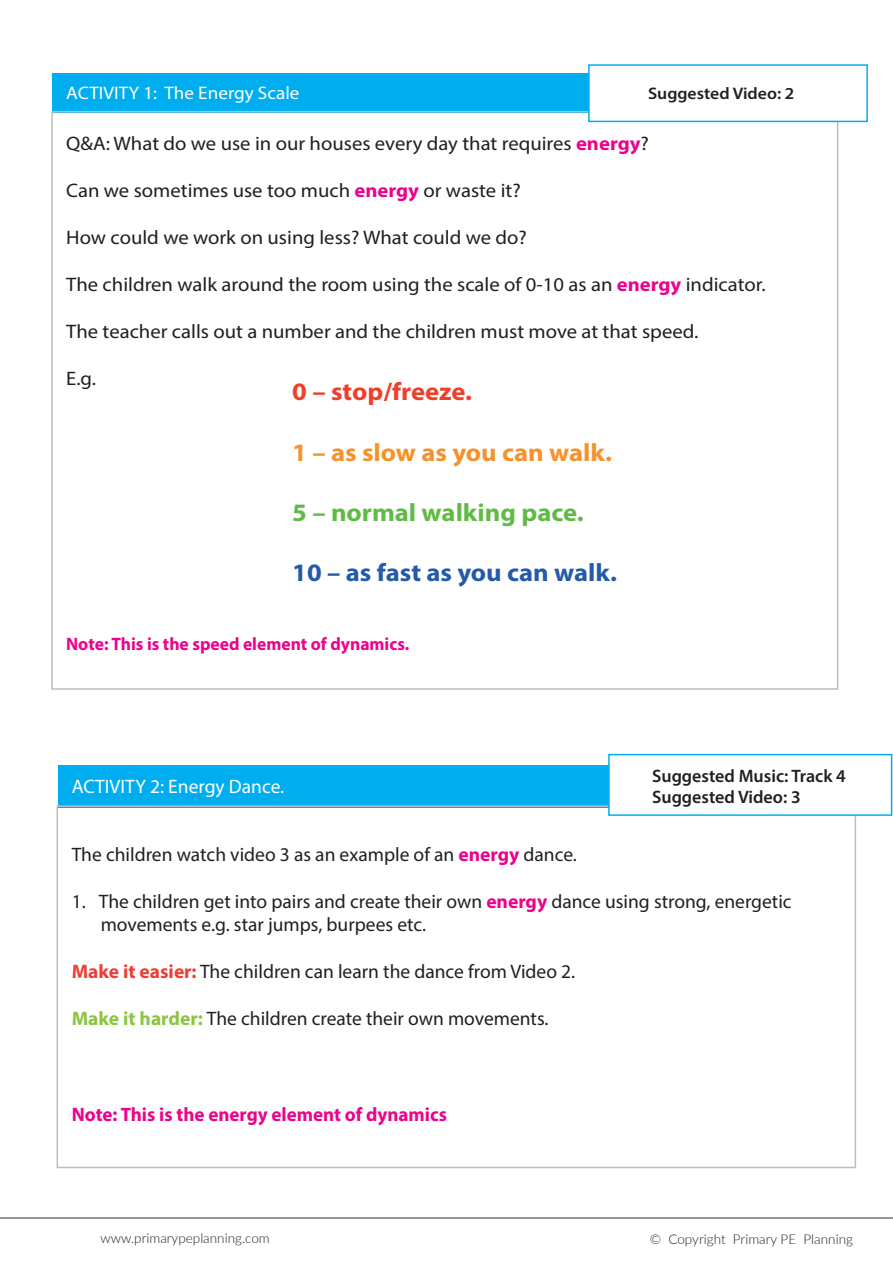
<style>
.page{position:relative;width:893px;height:1263px;background:#fff}
.page>*{position:absolute;margin:0;border:0;box-sizing:border-box;transform-origin:0 0}
.t1{font:700 25.2px "Myriad Pro";color:#255aa9;scale:1.06 1}
.t2{font:700 25.2px "Myriad Pro";color:#f6922b;scale:1.06 1}
.t3{font:700 25.2px "Myriad Pro";color:#60bb46;scale:1.06 1}
.t4{font:700 25.2px "Myriad Pro";color:#ef3f2b;scale:1.06 1}
.t5{font:19.5px "Myriad Pro";color:#231f20;scale:1.06 1}
.t6{font:19.5px/23.4px "Myriad Pro";color:#231f20}
.t7{font:700 19.5px "Myriad Pro";color:#ed028c}
.t8{font:19.5px "Myriad Pro";color:#fff}
.t9{font:18.15px "Myriad Pro";color:#fff;scale:1.06 1}
.t10{font:700 18px "Myriad Pro";color:#ed028c}
.t11{font:600 18px/21.6px "Myriad Pro";color:#231f20}
.t12{font:600 16.8px "Myriad Pro";color:#231f20;scale:1.06 1}
.t13{font:300 13.5px "Lato";color:#231f20}
.s1{font-weight:700;color:#ed028c}
.s2{font-weight:700;color:#ee3e35}
.s3{font-weight:700;color:#8bc63e}
</style>
<div class="page">
<hr style="left:0;top:1217px;width:893px;height:2px;background:#939598">
<div style="left:53px;top:74px;width:787px;height:39px;background:#00aeef"></div>
<div style="left:588px;top:64px;width:280px;height:58px;background:#fff;border:2px solid #00aeef"></div>
<div style="left:58px;top:765px;width:799px;height:42px;background:#00aeef"></div>
<div style="left:57px;top:805px;width:799px;height:363px;border:2px solid #bcbdc0"></div>
<div style="left:609px;top:754px;width:283px;height:61px;background:#fff"></div>
<div style="left:608px;top:754px;width:284px;height:62px;border:2px solid #00aeef"></div>
<p class="t9" style="left:66px;top:82px;width:222px">ACTIVITY 1: The Energy Scale</p>
<p class="t5" style="left:66px;top:131px;width:551px">Q&amp;A: What do we use in our houses every day that requires <span class="s1">energy</span>?</p>
<p class="t5" style="left:66px;top:178px;width:430px">Can we sometimes use too much <span class="s1">energy</span> or waste it?</p>
<p class="t5" style="left:66px;top:225px;width:436px">How could we work on using less? What could we do?</p>
<p class="t5" style="left:66px;top:272px;width:661px">The children walk around the room using the scale of 0-10 as an <span class="s1">energy</span> indicator.</p>
<p class="t5" style="left:66px;top:319px;width:598px">The teacher calls out a number and the children must move at that speed.</p>
<p class="t5" style="left:66px;top:366px;width:30px">E.g.</p>
<p class="t12" style="left:648px;top:83px;width:139px">Suggested Video: 2</p>
<p class="t4" style="left:292px;top:375px;width:171px">0 – stop/freeze.</p>
<p class="t2" style="left:292px;top:436px;width:303px">1 – as slow as you can walk.</p>
<p class="t3" style="left:292px;top:496px;width:276px">5 – normal walking pace.</p>
<p class="t1" style="left:292px;top:556px;width:308px">10 – as fast as you can walk.</p>
<p class="t10" style="left:66px;top:632px;width:345px">Note: This is the speed element of dynamics.</p>
<p class="t8" style="left:72px;top:774px;width:214px">ACTIVITY 2: Energy Dance.</p>
<p class="t11" style="left:652px;top:764px;width:195px">Suggested Music: Track 4<br>Suggested Video: 3</p>
<p class="t6" style="left:72px;top:843px;width:507px">The children watch video 3 as an example of an <span class="s1">energy</span> dance.</p>
<p class="t6" style="left:101px;top:889px;width:692px;text-indent:-29px">1. The children get into pairs and create their own <span class="s1">energy</span> dance using strong, energetic movements e.g. star jumps, burpees etc.</p>
<p class="t6" style="left:72px;top:960px;width:505px"><span class="s2">Make it easier:</span> The children can learn the dance from Video 2.</p>
<p class="t6" style="left:72px;top:1006px;width:478px"><span class="s3">Make it harder:</span> The children create their own movements.</p>
<p class="t7" style="left:72px;top:1102px;width:377px">Note: This is the energy element of dynamics</p>
<p class="t13" style="left:100px;top:1228px;width:171px">www.primarypeplanning.com</p>
<p class="t13" style="left:650px;top:1230px;width:205px">© Copyright Primary PE Planning</p>
</div>
